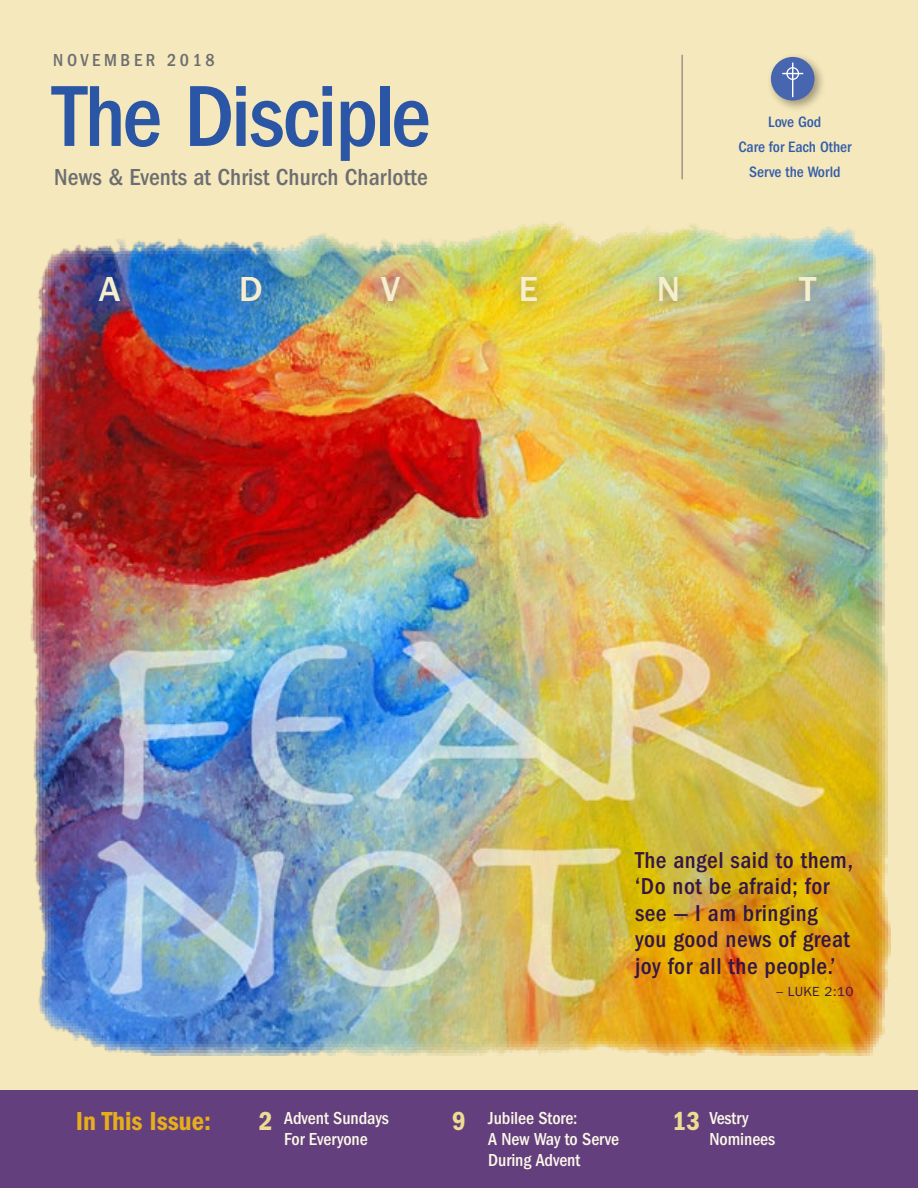
<style>
.page{position:relative;width:918px;height:1188px;background:#fff}
.page>*{position:absolute;margin:0;border:0;box-sizing:border-box;transform-origin:0 0}
.t1{font:500 condensed 89.55px "ITC Franklin Gothic Std";letter-spacing:-.02em;color:#2b55a5}
.t2{font:500 36px "ITC Franklin Gothic Std";color:#f7eed0}
.t3{font:27px "ITC Franklin Gothic Std Dm Cd";color:#e6ae1c}
.t4{font:27px "ITC Franklin Gothic Std Dm Cd";color:#efdc93}
.t5{font:500 condensed 24px "ITC Franklin Gothic Std";letter-spacing:.005em;color:#6d6e71}
.t6{font:500 condensed 23.85px/26.5px "ITC Franklin Gothic Std";letter-spacing:.02em;color:#331644}
.t7{font:500 condensed 18px/21px "ITC Franklin Gothic Std";letter-spacing:-.005em;color:#fcf8e9}
.t8{font:500 condensed 18px "ITC Franklin Gothic Std";letter-spacing:.2em;color:#6d6e71}
.t9{font:500 condensed 15.6px/24.9px "ITC Franklin Gothic Std";color:#325dab;text-align:center}
.t10{font:13.2px "ITC Franklin Gothic Std";letter-spacing:.03em;color:#331644}
</style>
<div class="page">
<div style="left:0;top:0;width:918px;height:1093px;background:#f5e8bc"></div>
<div style="left:0;top:1091px;width:918px;height:97px;background:#633f7d"></div>
<div style="left:767px;top:53px;width:60px;height:60px;background:#000;opacity:.35"></div>
<div style="left:771px;top:57px;width:44px;height:44px;background:#4865af;border-radius:50%"></div>
<svg style="left:782px;top:63px;width:21px;height:34px"></svg>
<hr style="left:682px;top:55px;width:1px;height:124px;background:#6d6e71">
<img style="left:30px;top:222px;width:861px;height:834px">
<div style="left:81px;top:257px;width:753px;height:64px;background:#4764af;opacity:.75"></div>
<p class="t8" style="left:53px;top:50px;width:163px">NOVEMBER 2018</p>
<h1 class="t1" style="left:53px;top:66px;width:379px">The Disciple</h1>
<p class="t5" style="left:54px;top:164px;width:375px">News &amp; Events at Christ Church Charlotte</p>
<p class="t9" style="left:738px;top:110px;width:115px">Love God<br>Care for Each Other<br>Serve the World</p>
<h2 class="t2" style="left:99px;top:269px;width:23px">A</h2>
<h2 class="t2" style="left:239px;top:269px;width:25px">D</h2>
<h2 class="t2" style="left:381px;top:269px;width:21px">V</h2>
<h2 class="t2" style="left:519px;top:269px;width:21px">E</h2>
<h2 class="t2" style="left:657px;top:269px;width:25px">N</h2>
<h2 class="t2" style="left:799px;top:269px;width:19px">T</h2>
<p class="t6" style="left:635px;top:847px;width:220px">The angel said to them, ‘Do not be afraid; for see — I am bringing you good news of great joy for all the people.’</p>
<p class="t10" style="left:776px;top:984px;width:79px">– LUKE 2:10</p>
<p class="t3" style="left:76px;top:1106px;width:137px">In This Issue:</p>
<p class="t7" style="left:488px;top:1108px;width:133px">Jubilee Store:<br>A New Way to Serve<br>During Advent</p>
<p class="t7" style="left:284px;top:1108px;width:106px">Advent Sundays</p>
<p class="t4" style="left:673px;top:1106px;width:29px">13</p>
<p class="t7" style="left:284px;top:1129px;width:85px">For Everyone</p>
<p class="t4" style="left:259px;top:1106px;width:15px">2</p>
<p class="t4" style="left:452px;top:1106px;width:15px">9</p>
<p class="t7" style="left:710px;top:1108px;width:67px">Vestry<br>Nominees</p>
</div>
